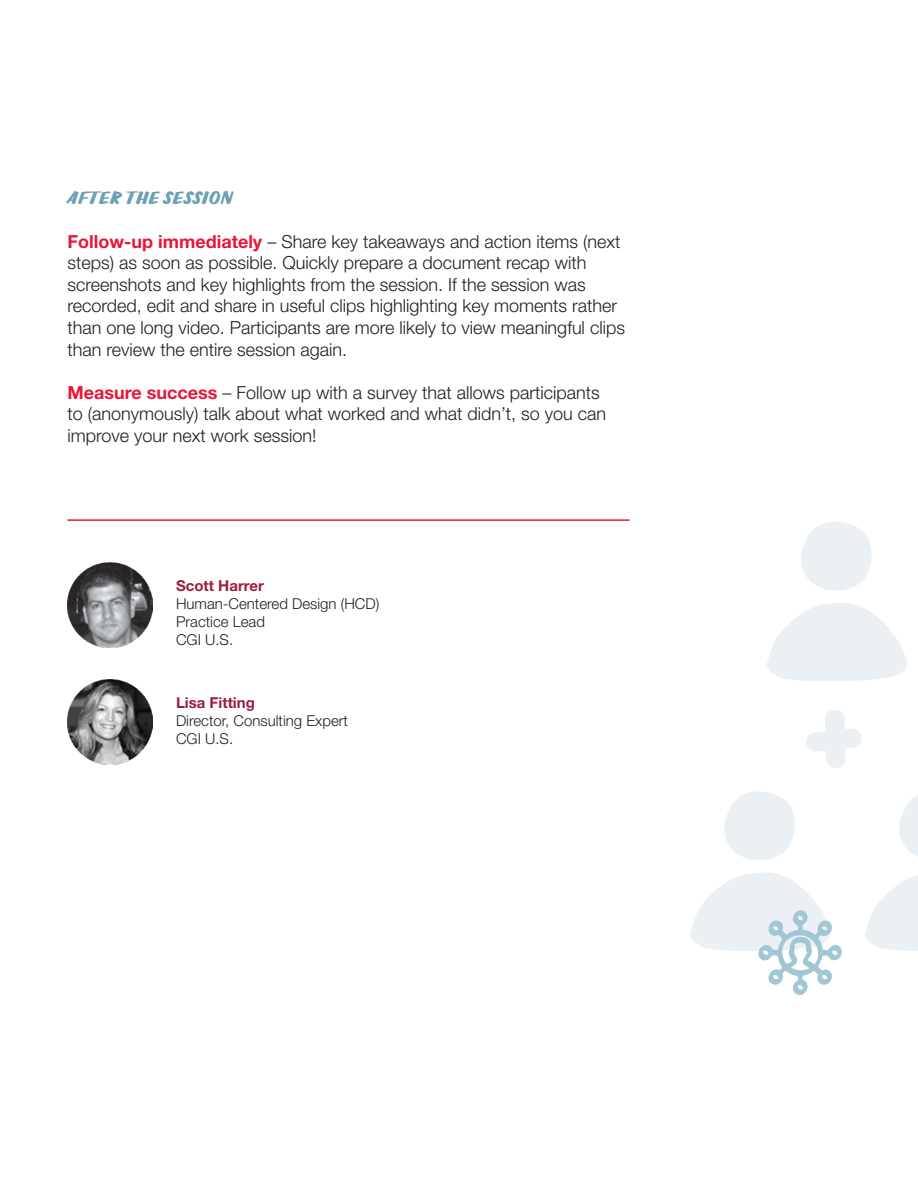
<style>
.page{position:relative;width:918px;height:1188px;background:#fff}
.page>*{position:absolute;margin:0;border:0;box-sizing:border-box;transform-origin:0 0}
.t1{font:300 18px/21.6px "Helvetica Neue";color:#231f20}
.t2{font:900 18px "Walls";color:#6ba1b3}
.t3{font:300 15px "Helvetica Neue";color:#231f20}
.t4{font:700 15px "Helvetica Neue";color:#991f3d}
.s1{font-weight:700;color:#e61739}
</style>
<div class="page">
<svg style="left:767px;top:603px;width:140px;height:78px"></svg>
<svg style="left:801px;top:522px;width:71px;height:69px"></svg>
<svg style="left:724px;top:791px;width:71px;height:69px"></svg>
<svg style="left:865px;top:875px;width:53px;height:76px"></svg>
<svg style="left:899px;top:795px;width:19px;height:62px"></svg>
<svg style="left:806px;top:710px;width:56px;height:58px"></svg>
<img style="left:67px;top:562px;width:85px;height:85px">
<img style="left:67px;top:679px;width:85px;height:85px">
<svg style="left:690px;top:872px;width:152px;height:123px"></svg>
<hr style="left:68px;top:519px;width:562px;height:2px;background:#e61739">
<p class="t2" style="left:68px;top:187px;width:167px">AFTER THE SESSION</p>
<p class="t1" style="left:68px;top:230px;width:559px"><span class="s1">Follow-up immediately</span> – Share key takeaways and action items (next steps) as soon as possible. Quickly prepare a document recap with screenshots and key highlights from the session. If the session was recorded, edit and share in useful clips highlighting key moments rather than one long video. Participants are more likely to view meaningful clips than review the entire session again.</p>
<p class="t1" style="left:68px;top:381px;width:540px"><span class="s1">Measure success</span> – Follow up with a survey that allows participants to (anonymously) talk about what worked and what didn’t, so you can improve your next work session!</p>
<p class="t4" style="left:176px;top:576px;width:89px">Scott Harrer</p>
<p class="t3" style="left:176px;top:594px;width:205px">Human-Centered Design (HCD)</p>
<p class="t3" style="left:176px;top:612px;width:90px">Practice Lead</p>
<p class="t3" style="left:176px;top:630px;width:59px">CGI U.S.</p>
<p class="t4" style="left:176px;top:693px;width:80px">Lisa Fitting</p>
<p class="t3" style="left:176px;top:711px;width:173px">Director, Consulting Expert</p>
<p class="t3" style="left:176px;top:729px;width:59px">CGI U.S.</p>
</div>
